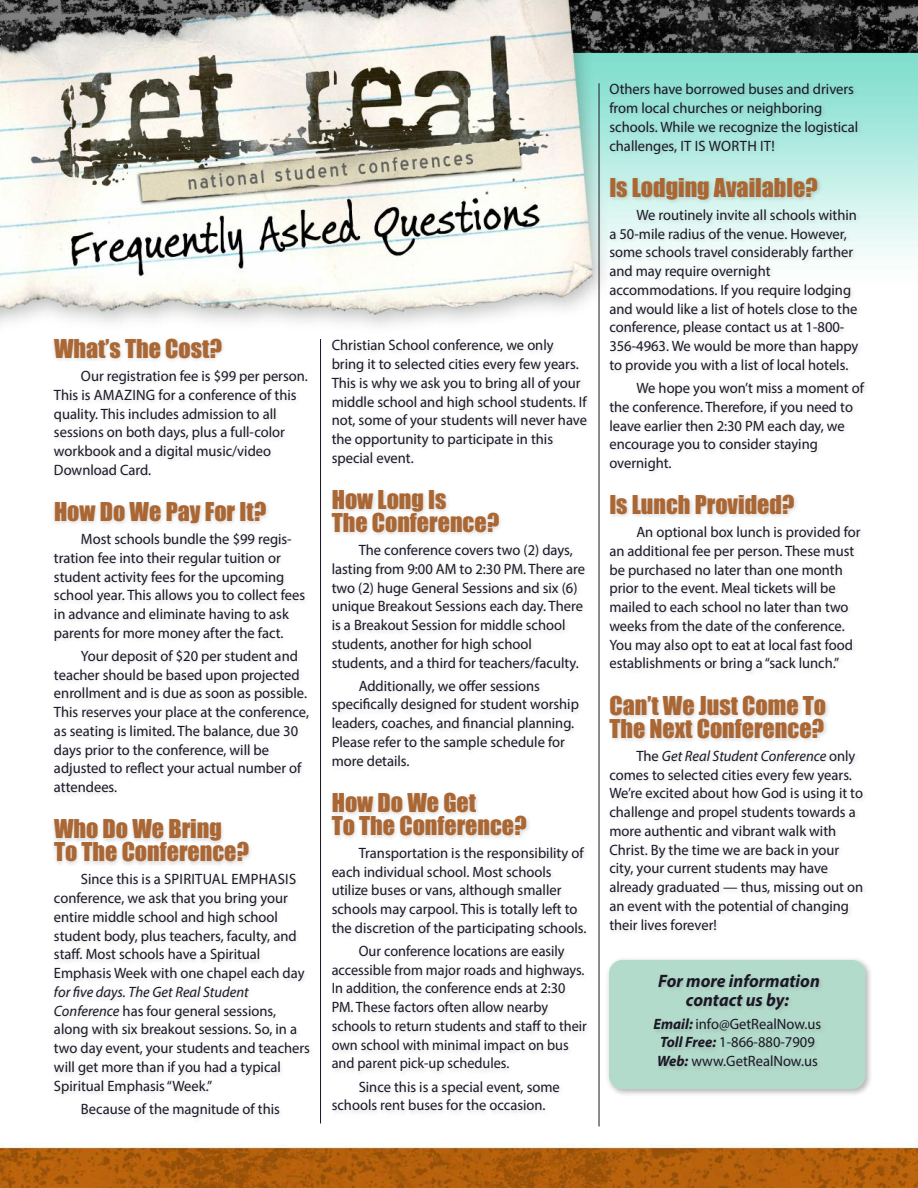
<style>
.page{position:relative;width:918px;height:1188px;background:#fff}
.page>*{position:absolute;margin:0;border:0;box-sizing:border-box;transform-origin:0 0}
.t1{font:24px/23.1px "Impact";color:#ab6733}
.t2{font:italic 700 18px/18.8px "Myriad Pro";color:#1b1725;text-align:center}
.t3{font:15px/18.8px "Myriad Pro";color:#1b1725}
.t4{font:15px/18.8px "Myriad Pro";color:#1b1725;scale:.95 1}
.s1{font-style:italic}
.s2{font-weight:700;font-style:italic}
</style>
<div class="page">
<img style="left:0;top:0;width:918px;height:1188px">
<img style="left:39px;top:76px;width:844px;height:1062px">
<hr style="left:320px;top:339px;width:1px;height:784px;background:#1b1725">
<hr style="left:599px;top:83px;width:1px;height:1043px;background:#1b1725">
<h1 class="t1" style="left:54px;top:338px;width:169px">What’s The Cost?</h1>
<p class="t3" style="left:54px;top:368px;width:255px;text-indent:27px">Our registration fee is $99 per person.<br>This is amazing for a conference of this quality. This includes admission to all sessions on both days, plus a full-color workbook and a digital music/video Download Card.</p>
<h1 class="t1" style="left:54px;top:501px;width:214px">How Do We Pay For It?</h1>
<p class="t3" style="left:54px;top:531px;width:253px;text-indent:27px">most schools bundle the $99 regis&shy;tration fee into their regular tuition or student activity fees for the upcoming school year. This allows you to collect fees in advance and eliminate having to ask parents for more money after the fact.</p>
<p class="t3" style="left:54px;top:648px;width:257px;text-indent:27px">Your deposit of $20 per student and teacher should be based upon projected enrollment and is due as soon as possible.<br>This reserves your place at the conference, as seating is limited. The balance, due 30 days prior to the conference, will be adjusted to reflect your actual number of attendees.</p>
<h1 class="t1" style="left:54px;top:818px;width:197px">Who Do We Bring<br>To The Conference?</h1>
<p class="t3" style="left:54px;top:871px;width:252px;text-indent:27px">Since this is a SpiriTual emphaSiS conference, we ask that you bring your entire middle school and high school student body, plus teachers, faculty, and staff. most schools have a Spiritual emphasis Week with one chapel each day</p>
<p class="t3" style="left:54px;top:984px;width:258px"><span class="s1">for five days. The Get Real Student Conference</span> has four general sessions, along with six breakout sessions. So, in a two day event, your students and teachers will get more than if you had a typical Spiritual emphasis“Week.”</p>
<p class="t3" style="left:81px;top:1100px;width:200px">Because of the magnitude of this</p>
<p class="t3" style="left:332px;top:337px;width:257px">Christian School conference, we only bring it to selected cities every few years.<br>This is why we ask you to bring all of your middle school and high school students. if not, some of your students will never have the opportunity to participate in this special event.</p>
<h1 class="t1" style="left:332px;top:489px;width:169px">How Long Is<br>The Conference?</h1>
<p class="t3" style="left:332px;top:542px;width:255px;text-indent:27px">The conference covers two (2) days, lasting from 9:00 am to 2:30 pm. There are two (2) huge general Sessions and six (6) unique Breakout Sessions each day. There is a Breakout Session for middle school students, another for high school students, and a third for teachers/faculty.</p>
<p class="t3" style="left:332px;top:677px;width:249px;text-indent:27px">additionally, we offer sessions specifically designed for student worship leaders, coaches, and financial planning. please refer to the sample schedule for more details.</p>
<h1 class="t1" style="left:332px;top:792px;width:197px">How Do We Get<br>To The Conference?</h1>
<p class="t3" style="left:332px;top:845px;width:256px;text-indent:27px">Transportation is the responsibility of each individual school. most schools utilize buses or vans, although smaller schools may carpool. This is totally left to the discretion of the participating schools.</p>
<p class="t4" style="left:332px;top:943px;width:270px;text-indent:27px">Our conference locations are easily accessible from major roads and highways. in addition, the conference ends at 2:30 pm. These factors often allow nearby schools to return students and staff to their own school with minimal impact on bus and parent pick-up schedules.</p>
<p class="t3" style="left:332px;top:1078px;width:230px;text-indent:27px">Since this is a special event, some schools rent buses for the occasion.</p>
<p class="t3" style="left:609px;top:81px;width:250px">Others have borrowed buses and drivers from local churches or neighboring schools. While we recognize the logistical challenges, iT iS WOrTh iT!</p>
<h1 class="t1" style="left:609px;top:177px;width:210px">Is Lodging Available?</h1>
<p class="t3" style="left:609px;top:207px;width:251px;text-indent:27px">We routinely invite all schools within a 50-mile radius of the venue. however, some schools travel considerably farther and may require overnight accommodations. if you require lodging and would like a list of hotels close to the conference, please contact us at 1-800- 356-4963. We would be more than happy to provide you with a list of local hotels.</p>
<p class="t3" style="left:609px;top:380px;width:256px;text-indent:27px">We hope you won’t miss a moment of the conference. Therefore, if you need to leave earlier then 2:30 pm each day, we encourage you to consider staying overnight.</p>
<h1 class="t1" style="left:609px;top:494px;width:187px">Is Lunch Provided?</h1>
<p class="t3" style="left:609px;top:524px;width:253px;text-indent:27px">an optional box lunch is provided for an additional fee per person. These must be purchased no later than one month prior to the event. meal tickets will be mailed to each school no later than two weeks from the date of the conference.<br>You may also opt to eat at local fast food establishments or bring a “sack lunch.”</p>
<h1 class="t1" style="left:609px;top:695px;width:218px">Can’t We Just Come To<br>The Next Conference?</h1>
<p class="t3" style="left:609px;top:748px;width:255px;text-indent:27px">The <span class="s1">Get Real Student Conference</span> only comes to selected cities every few years.<br>We’re excited about how god is using it to challenge and propel students towards a more authentic and vibrant walk with Christ. By the time we are back in your city, your current students may have already graduated — thus, missing out on an event with the potential of changing their lives forever!</p>
<p class="t2" style="left:658px;top:973px;width:163px">For more information contact us by:</p>
<p class="t3" style="left:654px;top:1016px;width:169px"><span class="s2">Email:</span> info@getrealnow.us<br><span class="s2">Toll Free:</span> 1-866-880-7909<br><span class="s2">Web:</span> www.getrealnow.us</p>
</div>
